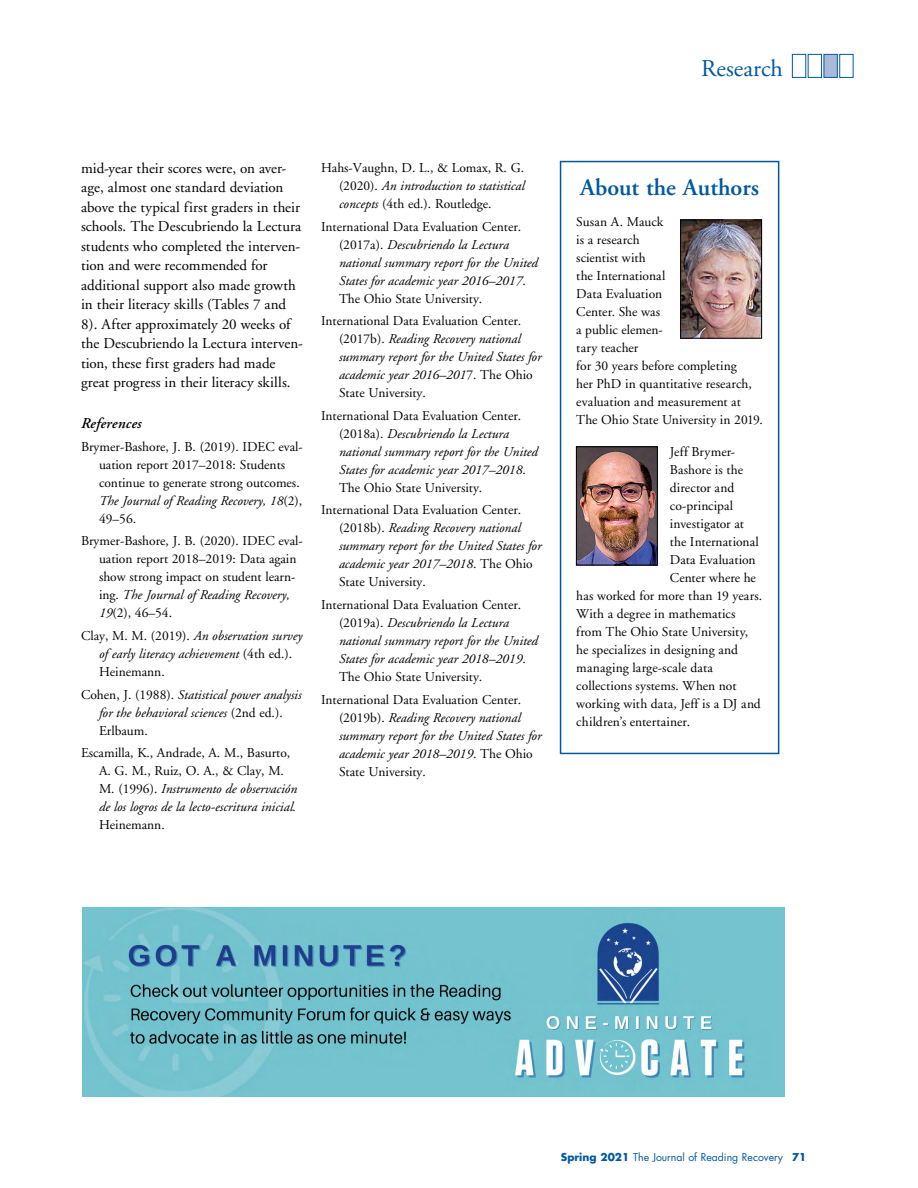
<style>
.page{position:relative;width:918px;height:1188px;background:#fff}
.page>*{position:absolute;margin:0;border:0;box-sizing:border-box;transform-origin:0 0}
.article_title_16pt{font:600 24px "Adobe Garamond";color:#0058a1}
.t1{font:24px "Adobe Garamond Pro";color:#0058a1}
.text{font:15px/19.5px "Adobe Garamond";letter-spacing:.005em;color:#000}
.sub-subheads{font:italic 600 15px "Adobe Garamond";letter-spacing:.015em;color:#000}
.references{font:italic 13.5px/18px "Adobe Garamond";color:#000}
.text-2{font:13.5px/18px "Adobe Garamond";letter-spacing:.005em;color:#000}
.references-2{font:13.5px/18px "Adobe Garamond";color:#000}
.t2{font:10.5px "Futura Std";color:#0058a1}
.s1{font-style:italic}
.s2{font-style:normal}
.s3{font-weight:700}
</style>
<div class="page">
<div style="left:792px;top:54px;width:14px;height:24px;background:#fff;border:1px solid #0058a1"></div>
<div style="left:808px;top:54px;width:14px;height:24px;background:#fff;border:1px solid #0058a1"></div>
<div style="left:824px;top:54px;width:14px;height:24px;background:#a9b8db;border:1px solid #0058a1"></div>
<div style="left:839px;top:54px;width:15px;height:24px;border:1px solid #0058a1"></div>
<div style="left:560px;top:161px;width:219px;height:593px;border:2px solid #0058a1"></div>
<img style="left:682px;top:222px;width:78px;height:115px">
<div style="left:680px;top:220px;width:82px;height:119px;border:1px solid #000"></div>
<img style="left:578px;top:448px;width:78px;height:115px">
<div style="left:576px;top:446px;width:82px;height:119px;border:1px solid #000"></div>
<img style="left:82px;top:907px;width:702px;height:189px">
<h1 class="t1" style="left:701px;top:54px;width:83px">Research</h1>
<p class="text" style="left:81px;top:159px;width:223px">mid-year their scores were, on aver&shy;age, almost one standard deviation above the typical first graders in their schools. The Descubriendo la Lectura students who completed the interven&shy;tion and were recommended for additional support also made growth in their literacy skills (Tables 7 and 8). After approximately 20 weeks of the Descubriendo la Lectura interven&shy;tion, these first graders had made great progress in their literacy skills.</p>
<p class="sub-subheads" style="left:81px;top:415px;width:62px">References</p>
<p class="references-2" style="left:99px;top:438px;width:205px;text-indent:-18px">Brymer-Bashore, J. B. (2019). IDEC eval&shy;uation report 2017–2018: Students continue to generate strong outcomes.<br><span class="s1">The Journal of Reading Recovery, 18</span>(2),<br>49–56.</p>
<p class="references-2" style="left:99px;top:532px;width:205px;text-indent:-18px">Brymer-Bashore, J. B. (2020). IDEC eval&shy;uation report 2018–2019: Data again show strong impact on student learn&shy;ing. <span class="s1">The Journal of Reading Recovery, 19</span>(2), 46–54.</p>
<p class="references" style="left:99px;top:627px;width:205px;text-indent:-18px"><span class="s2">Clay, M. M. (2019).</span> An observation survey of early literacy achievement <span class="s2">(4th ed.).<br>Heinemann.</span></p>
<p class="references" style="left:99px;top:686px;width:204px;text-indent:-18px"><span class="s2">Cohen, J. (1988).</span> Statistical power analysis for the behavioral sciences <span class="s2">(2nd ed.).<br>Erlbaum.</span></p>
<p class="references-2" style="left:99px;top:744px;width:200px;text-indent:-18px">Escamilla, K., Andrade, A. M., Basurto, A. G. M., Ruiz, O. A., &amp; Clay, M.<br>M. (1996). <span class="s1">Instrumento de observación de los logros de la lecto-escritura inicial.<br></span>Heinemann.</p>
<p class="references-2" style="left:339px;top:159px;width:187px;text-indent:-18px">Hahs-Vaughn, D. L., &amp; Lomax, R. G. (2020). <span class="s1">An introduction to statistical concepts</span> (4th ed.). Routledge.</p>
<p class="references" style="left:339px;top:218px;width:201px;text-indent:-18px"><span class="s2">International Data Evaluation Center. (2017a).</span> Descubriendo la Lectura national summary report for the United States for academic year 2016–2017<span class="s2">.<br>The Ohio State University.</span></p>
<p class="references" style="left:339px;top:312px;width:204px;text-indent:-18px"><span class="s2">International Data Evaluation Center. (2017b).</span> Reading Recovery national summary report for the United States for academic year 2016–201<span class="s2">7. The Ohio State University.</span></p>
<p class="references" style="left:339px;top:407px;width:201px;text-indent:-18px"><span class="s2">International Data Evaluation Center. (2018a).</span> Descubriendo la Lectura national summary report for the United States for academic year 2017–2018<span class="s2">.<br>The Ohio State University.</span></p>
<p class="references" style="left:339px;top:502px;width:204px;text-indent:-18px"><span class="s2">International Data Evaluation Center. (2018b).</span> Reading Recovery national summary report for the United States for academic year 2017–2018<span class="s2">. The Ohio State University.</span></p>
<p class="references" style="left:339px;top:596px;width:201px;text-indent:-18px"><span class="s2">International Data Evaluation Center. (2019a).</span> Descubriendo la Lectura national summary report for the United States for academic year 2018–2019<span class="s2">.<br>The Ohio State University.</span></p>
<p class="references" style="left:339px;top:691px;width:204px;text-indent:-18px"><span class="s2">International Data Evaluation Center. (2019b).</span> Reading Recovery national summary report for the United States for academic year 2018–2019<span class="s2">. The Ohio State University.</span></p>
<p class="article_title_16pt" style="left:580px;top:174px;width:181px">About the Authors</p>
<p class="text-2" style="left:576px;top:213px;width:186px">Susan A. Mauck<br>is a research<br>scientist with<br>the International<br>Data Evaluation<br>Center. She was<br>a public elemen-<br>tary teacher<br>for 30 years before completing<br>her PhD in quantitative research, evaluation and measurement at<br>The Ohio State University in 2019.</p>
<p class="text-2" style="left:670px;top:443px;width:67px">Jeff Brymer-</p>
<p class="text-2" style="left:670px;top:461px;width:75px">Bashore is the</p>
<p class="text-2" style="left:670px;top:479px;width:66px">director and</p>
<p class="text-2" style="left:670px;top:497px;width:65px">co-principal</p>
<p class="text-2" style="left:670px;top:515px;width:76px">investigator at</p>
<p class="text-2" style="left:670px;top:533px;width:91px">the International</p>
<p class="text-2" style="left:670px;top:551px;width:87px">Data Evaluation</p>
<p class="text-2" style="left:670px;top:569px;width:88px">Center where he</p>
<p class="text-2" style="left:576px;top:587px;width:185px">has worked for more than 19 years.</p>
<p class="text-2" style="left:576px;top:605px;width:161px">With a degree in mathematics</p>
<p class="text-2" style="left:576px;top:623px;width:173px">from The Ohio State University,</p>
<p class="text-2" style="left:576px;top:641px;width:163px">he specializes in designing and</p>
<p class="text-2" style="left:576px;top:659px;width:138px">managing large-scale data</p>
<p class="text-2" style="left:576px;top:677px;width:162px">collections systems. When not</p>
<p class="text-2" style="left:576px;top:695px;width:186px">working with data, Jeff is a DJ and</p>
<p class="text-2" style="left:576px;top:713px;width:113px">children’s entertainer.</p>
<p class="t2" style="left:561px;top:1150px;width:247px"><span class="s3">Spring 2021</span> The Journal of Reading Recovery <span class="s3">71</span></p>
</div>
